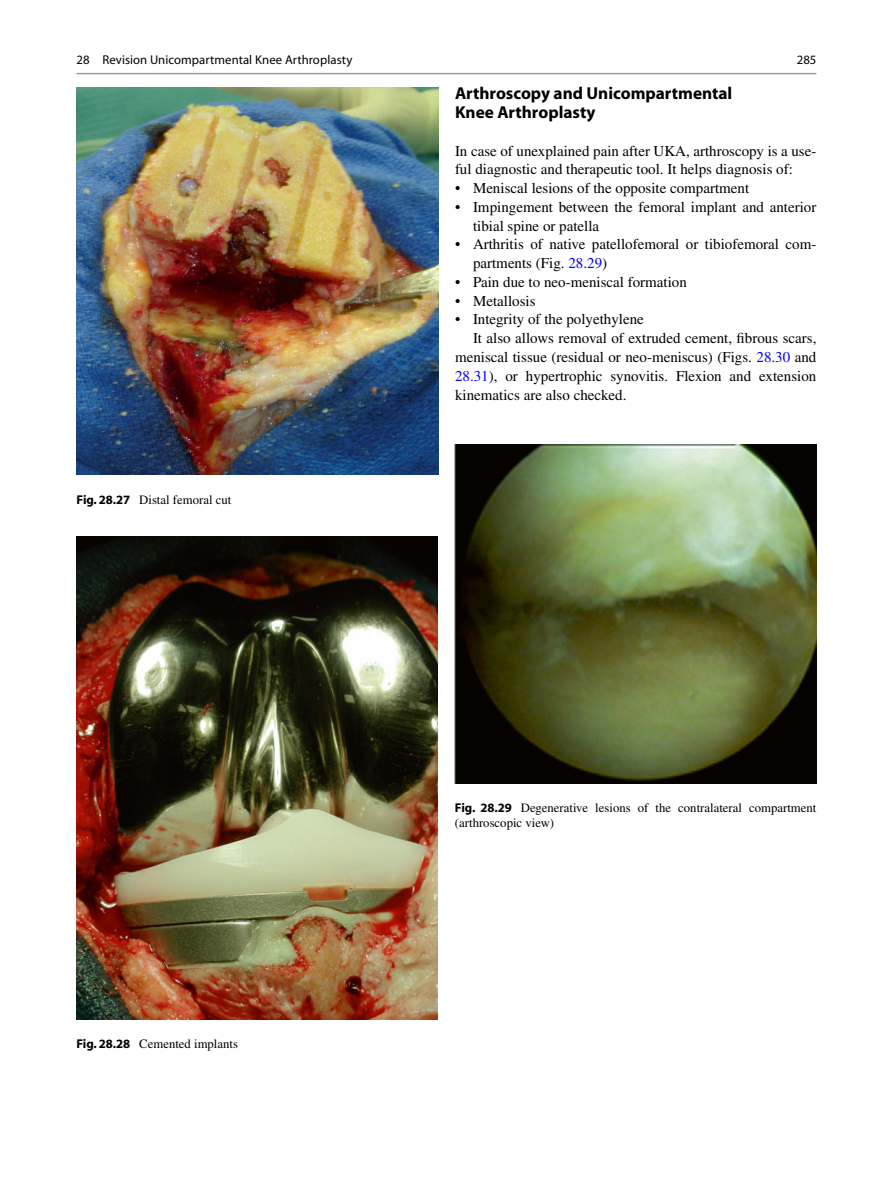
<style>
.page{position:relative;width:893px;height:1187px;background:#fff}
.page>*{position:absolute;margin:0;border:0;box-sizing:border-box;transform-origin:0 0}
.t1{font:700 17.25px/18.8px "Lvbpxk Myriad";color:#000}
.t2{font:15px/18.8px "Gpnrwp Times";color:#000}
.t3{font:12.75px/15px "Gpnrwp Times";color:#000}
.t4{font:12.75px "Bjwmjb Myriad";letter-spacing:.005em;color:#000}
.s1{font-family:"Lvbpxk Myriad";font-weight:700}
.s2{color:#0000fa}
</style>
<div class="page">
<img style="left:77px;top:88px;width:361px;height:387px">
<img style="left:77px;top:536px;width:361px;height:483px">
<img style="left:455px;top:445px;width:361px;height:338px">
<hr style="left:77px;top:73px;width:739px;height:1px;background:#9c9c9c">
<p class="t4" style="left:77px;top:55px;width:277px">28 Revision Unicompartmental Knee Arthroplasty</p>
<p class="t3" style="left:77px;top:493px;width:156px"><span class="s1">Fig. 28.27</span> Distal femoral cut</p>
<p class="t4" style="left:797px;top:55px;width:21px">285</p>
<p class="t1" style="left:455px;top:85px;width:279px">Arthroscopy and Unicompartmental<br>Knee Arthroplasty</p>
<p class="t2" style="left:455px;top:143px;width:363px">In case of unexplained pain after UKA, arthroscopy is a use&shy;ful diagnostic and therapeutic tool. It helps diagnosis of:</p>
<p class="t2" style="left:455px;top:180px;width:296px">• Meniscal lesions of the opposite compartment</p>
<p class="t2" style="left:473px;top:199px;width:345px;text-indent:-18px">• Impingement between the femoral implant and anterior tibial spine or patella</p>
<p class="t2" style="left:473px;top:236px;width:345px;text-indent:-18px">• Arthritis of native patellofemoral or tibiofemoral com&shy;partments (Fig. <span class="s2">28.29</span> )</p>
<p class="t2" style="left:455px;top:274px;width:233px">• Pain due to neo-meniscal formation</p>
<p class="t2" style="left:455px;top:293px;width:82px">• Metallosis</p>
<p class="t2" style="left:455px;top:311px;width:190px">• Integrity of the polyethylene</p>
<p class="t2" style="left:473px;top:330px;width:345px">It also allows removal of extruded cement, fibrous scars,</p>
<p class="t2" style="left:455px;top:349px;width:363px">meniscal tissue (residual or neo-meniscus) (Figs. <span class="s2">28.30</span> and</p>
<p class="t2" style="left:455px;top:368px;width:363px"><span class="s2">28.31</span> ), or hypertrophic synovitis. Flexion and extension</p>
<p class="t2" style="left:455px;top:386px;width:173px">kinematics are also checked.</p>
<p class="t3" style="left:77px;top:1037px;width:163px"><span class="s1">Fig. 28.28</span> Cemented implants</p>
<p class="t3" style="left:455px;top:801px;width:363px"><span class="s1">Fig. 28.29</span> Degenerative lesions of the contralateral compartment (arthroscopic view)</p>
</div>
